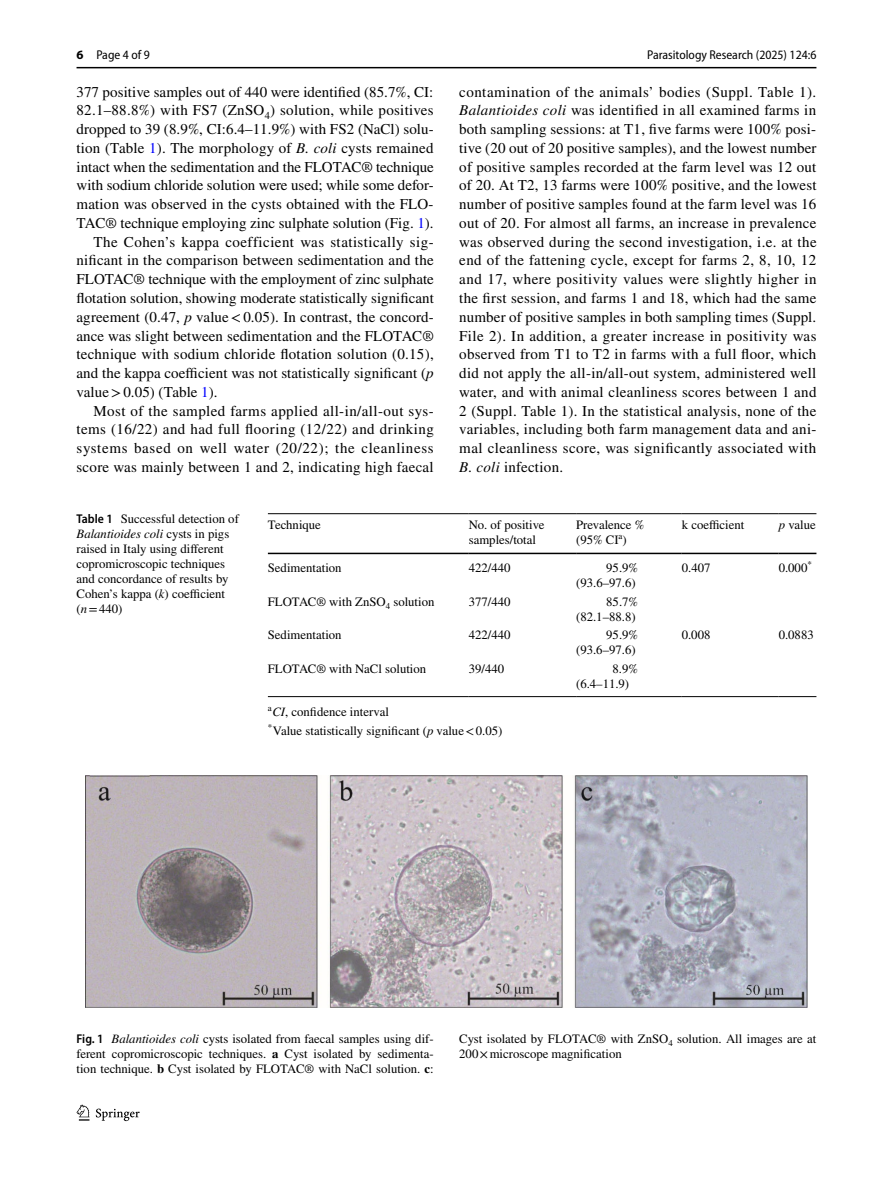
<style>
.page{position:relative;width:893px;height:1187px;background:#fff}
.page>*{position:absolute;margin:0;border:0;box-sizing:border-box;transform-origin:0 0}
.t1{font:15px/18.8px "STIX";letter-spacing:.01em;color:#000;text-align:justify}
.t2{font:15px "STIX";letter-spacing:.03em;color:#000}
.t3{font:15px "STIX";letter-spacing:.04em;color:#000}
.t4{font:12.75px/15px "STIX";color:#000}
.t5{font:semi-condensed 12.75px "Myriad Pro";color:#000}
.s1{font-weight:700;font-stretch:normal}
.s2{color:#00f}
.s3{font-style:italic}
.s4{font-family:"Myriad Pro";font-weight:600;font-stretch:semi-condensed}
.s5{font-weight:700}
</style>
<div class="page">
<hr style="left:77px;top:67px;width:739px;height:1px;background:#000">
<svg style="left:77px;top:1104px;width:12px;height:16px"></svg>
<svg style="left:96px;top:1108px;width:44px;height:12px"></svg>
<hr style="left:268px;top:513px;width:201px;height:1px;background:#000">
<hr style="left:268px;top:552px;width:201px;height:2px;background:#000">
<hr style="left:469px;top:513px;width:107px;height:1px;background:#000">
<hr style="left:469px;top:552px;width:107px;height:2px;background:#000">
<hr style="left:576px;top:513px;width:106px;height:1px;background:#000">
<hr style="left:576px;top:552px;width:106px;height:2px;background:#000">
<hr style="left:682px;top:513px;width:97px;height:1px;background:#000">
<hr style="left:682px;top:552px;width:97px;height:2px;background:#000">
<hr style="left:779px;top:513px;width:37px;height:1px;background:#000">
<hr style="left:779px;top:552px;width:37px;height:2px;background:#000">
<hr style="left:682px;top:696px;width:97px;height:1px;background:#000">
<hr style="left:779px;top:696px;width:37px;height:1px;background:#000">
<hr style="left:268px;top:696px;width:201px;height:1px;background:#000">
<hr style="left:469px;top:696px;width:107px;height:1px;background:#000">
<hr style="left:576px;top:696px;width:106px;height:1px;background:#000">
<img style="left:85px;top:775px;width:723px;height:232px">
<p class="t5" style="left:77px;top:48px;width:75px"><span class="s1">6</span> Page 4 of 9</p>
<p class="t5" style="left:647px;top:48px;width:171px">Parasitology Research (2025) 124:6</p>
<p class="t1" style="left:77px;top:83px;width:358px">377 positive samples out of 440 were identified (85.7%, CI:</p>
<p class="t1" style="left:77px;top:102px;width:359px">82.1–88.8%) with FS7 (ZnSO<sub>4</sub>) solution, while positives</p>
<p class="t1" style="left:77px;top:121px;width:359px">dropped to 39 (8.9%, CI:6.4–11.9%) with FS2 (NaCl) solu-</p>
<p class="t1" style="left:77px;top:139px;width:359px">tion (Table <span class="s2">1</span>). The morphology of <span class="s3">B. coli</span> cysts remained</p>
<p class="t1" style="left:77px;top:158px;width:359px">intact when the sedimentation and the FLOTAC® technique</p>
<p class="t1" style="left:77px;top:177px;width:359px">with sodium chloride solution were used; while some defor-</p>
<p class="t1" style="left:77px;top:196px;width:359px">mation was observed in the cysts obtained with the FLO-</p>
<p class="t1" style="left:77px;top:214px;width:359px">TAC® technique employing zinc sulphate solution (Fig. <span class="s2">1</span>).</p>
<p class="t2" style="left:94px;top:231px;width:342px">The Cohen’s kappa coefficient was statistically sig-</p>
<p class="t1" style="left:77px;top:252px;width:359px">nificant in the comparison between sedimentation and the</p>
<p class="t1" style="left:77px;top:271px;width:359px">FLOTAC® technique with the employment of zinc sulphate</p>
<p class="t1" style="left:77px;top:289px;width:359px">flotation solution, showing moderate statistically significant</p>
<p class="t1" style="left:77px;top:308px;width:359px">agreement (0.47, <span class="s3">p</span> value&lt;0.05). In contrast, the concord-</p>
<p class="t1" style="left:77px;top:327px;width:359px">ance was slight between sedimentation and the FLOTAC®</p>
<p class="t1" style="left:77px;top:346px;width:359px">technique with sodium chloride flotation solution (0.15),</p>
<p class="t1" style="left:77px;top:364px;width:359px">and the kappa coefficient was not statistically significant (<span class="s3">p</span></p>
<p class="t1" style="left:77px;top:383px;width:143px">value&gt;0.05) (Table <span class="s2">1</span>).</p>
<p class="t2" style="left:94px;top:400px;width:342px">Most of the sampled farms applied all-in/all-out sys-</p>
<p class="t2" style="left:77px;top:419px;width:359px">tems (16/22) and had full flooring (12/22) and drinking</p>
<p class="t3" style="left:77px;top:437px;width:359px">systems based on well water (20/22); the cleanliness</p>
<p class="t1" style="left:77px;top:458px;width:359px">score was mainly between 1 and 2, indicating high faecal</p>
<p class="t1" style="left:459px;top:83px;width:359px">contamination of the animals’ bodies (Suppl. Table 1).<br><span class="s3">Balantioides coli</span> was identified in all examined farms in both sampling sessions: at T1, five farms were 100% posi&shy;tive (20 out of 20 positive samples), and the lowest number of positive samples recorded at the farm level was 12 out of 20. At T2, 13 farms were 100% positive, and the lowest number of positive samples found at the farm level was 16 out of 20. For almost all farms, an increase in prevalence was observed during the second investigation, i.e. at the end of the fattening cycle, except for farms 2, 8, 10, 12 and 17, where positivity values were slightly higher in the first session, and farms 1 and 18, which had the same number of positive samples in both sampling times (Suppl.<br>File 2). In addition, a greater increase in positivity was observed from T1 to T2 in farms with a full floor, which did not apply the all-in/all-out system, administered well water, and with animal cleanliness scores between 1 and 2 (Suppl. Table 1). In the statistical analysis, none of the variables, including both farm management data and ani&shy;mal cleanliness score, was significantly associated with <span class="s3">B. coli</span> infection.</p>
<p class="t4" style="left:77px;top:512px;width:164px"><span class="s4">Table 1</span> Successful detection of<br><span class="s3">Balantioides coli</span> cysts in pigs raised in Italy using different copromicroscopic techniques and concordance of results by<br>Cohen’s kappa (<span class="s3">k</span>) coefficient (<span class="s3">n</span>=440)</p>
<p class="t4" style="left:268px;top:517px;width:54px">Technique</p>
<p class="t4" style="left:469px;top:517px;width:77px">No. of positive samples/total</p>
<p class="t4" style="left:576px;top:517px;width:70px">Prevalence % (95% CI<sup>a</sup>)</p>
<p class="t4" style="left:682px;top:517px;width:64px">k coefficient</p>
<p class="t4" style="left:779px;top:517px;width:38px"><span class="s3">p</span> value</p>
<p class="t4" style="left:268px;top:561px;width:75px">Sedimentation</p>
<p class="t4" style="left:469px;top:561px;width:43px">422/440</p>
<p class="t4" style="left:576px;top:561px;width:63px;text-align:right">95.9% (93.6–97.6)</p>
<p class="t4" style="left:682px;top:561px;width:30px">0.407</p>
<p class="t4" style="left:779px;top:561px;width:35px">0.000<sup>*</sup></p>
<p class="t4" style="left:268px;top:594px;width:168px">FLOTAC® with ZnSO<sub>4</sub> solution</p>
<p class="t4" style="left:469px;top:594px;width:43px">377/440</p>
<p class="t4" style="left:576px;top:594px;width:63px;text-align:right">85.7% (82.1–88.8)</p>
<p class="t4" style="left:268px;top:628px;width:75px">Sedimentation</p>
<p class="t4" style="left:469px;top:628px;width:43px">422/440</p>
<p class="t4" style="left:576px;top:628px;width:63px;text-align:right">95.9% (93.6–97.6)</p>
<p class="t4" style="left:682px;top:628px;width:30px">0.008</p>
<p class="t4" style="left:779px;top:628px;width:37px">0.0883</p>
<p class="t4" style="left:268px;top:662px;width:160px">FLOTAC® with NaCl solution</p>
<p class="t4" style="left:469px;top:662px;width:37px">39/440</p>
<p class="t4" style="left:576px;top:662px;width:63px;text-indent:36px">8.9% (6.4–11.9)</p>
<p class="t4" style="left:268px;top:703px;width:236px;line-height:19.2px"><sup>a</sup><span class="s3">CI</span>, confidence interval<br><sup>*</sup>Value statistically significant (<span class="s3">p</span> value&lt;0.05)</p>
<p class="t4" style="left:77px;top:1031px;width:359px;text-align:justify"><span class="s4">Fig. 1</span> <span class="s3">Balantioides coli</span> cysts isolated from faecal samples using dif&shy;ferent copromicroscopic techniques. <span class="s5">a</span> Cyst isolated by sedimenta&shy;tion technique. <span class="s5">b</span> Cyst isolated by FLOTAC® with NaCl solution. <span class="s5">c</span>:</p>
<p class="t4" style="left:459px;top:1031px;width:359px">Cyst isolated by FLOTAC® with ZnSO<sub>4</sub> solution. All images are at<br>200×microscope magnification</p>
</div>
